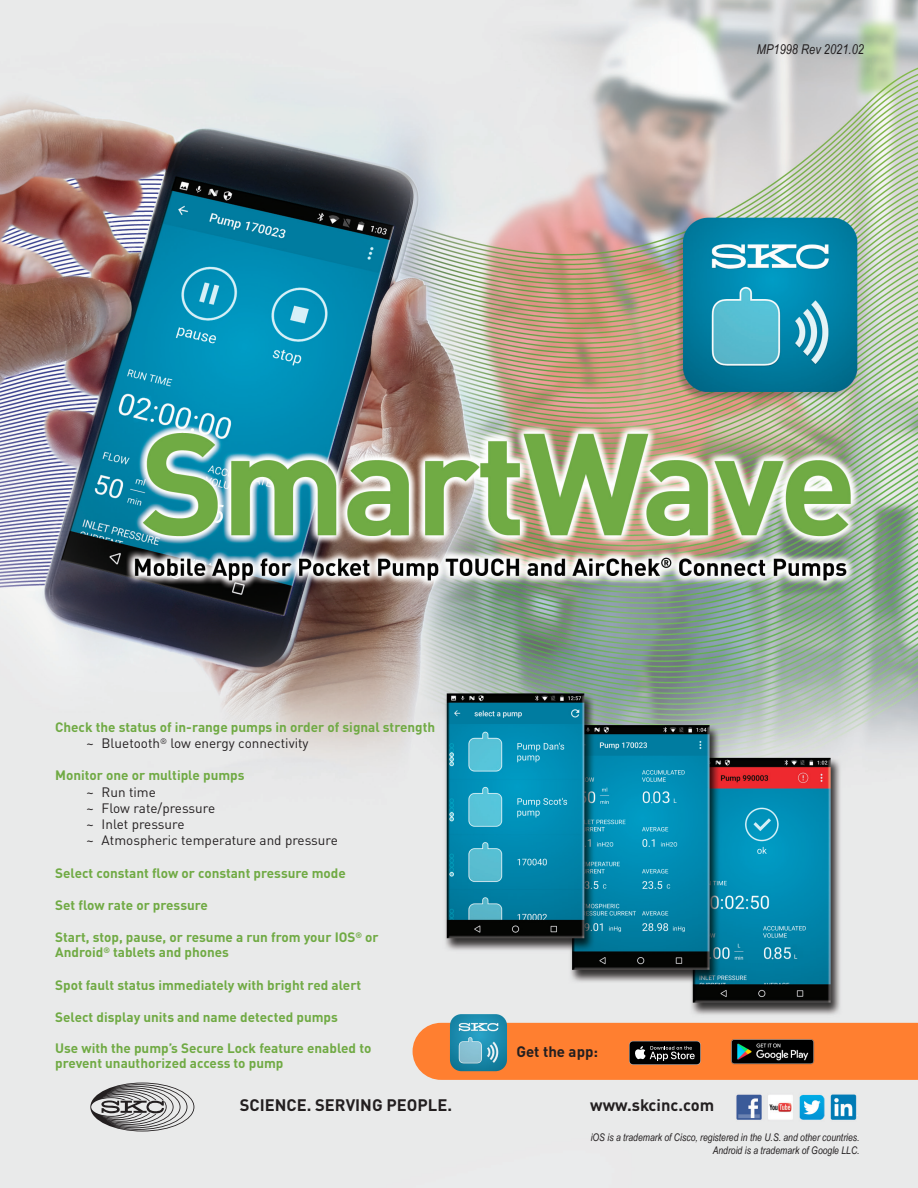
<style>
.page{position:relative;width:918px;height:1188px;background:#fff}
.page>*{position:absolute;margin:0;border:0;box-sizing:border-box;transform-origin:0 0}
.t1{font:700 16.5px "DIN Pro";color:#231f20}
.t2{font:700 15px "DIN Pro";color:#231f20}
.t3{font:700 13.5px/15px "DIN Pro";color:#70aa44}
.t4{font:13.5px/16.2px "DIN Pro";color:#231f20}
.t5{font:italic 13.5px "Arial Narrow";color:#231f20}
.t6{font:italic 10.5px/12.6px "Arial Narrow";color:#231f20;text-align:right}
.s1{font-weight:400;color:#231f20}
</style>
<div class="page">
<img style="left:0;top:0;width:918px;height:1188px">
<svg style="left:90px;top:1083px;width:104px;height:48px;background:#aaa9a9"></svg>
<svg style="left:413px;top:1023px;width:505px;height:57px;background:#e07432"></svg>
<img style="left:450px;top:1014px;width:57px;height:57px">
<p class="t5" style="left:757px;top:40px;width:109px">MP1998 Rev 2021.02</p>
<p class="t3" style="left:87px;top:717px;width:350px;line-height:16.2px;text-indent:-31px">Check the status of in-range pumps in order of signal strength <span class="s1">~ Bluetooth</span><sup>®</sup> <span class="s1">low energy connectivity</span></p>
<p class="t3" style="left:55px;top:766px;width:191px">Monitor one or multiple pumps</p>
<p class="t4" style="left:87px;top:783px;width:253px">~ Run time<br>~ Flow rate/pressure<br>~ Inlet pressure<br>~ Atmospheric temperature and pressure</p>
<p class="t3" style="left:55px;top:864px;width:292px">Select constant flow or constant pressure mode</p>
<p class="t3" style="left:55px;top:896px;width:154px">Set flow rate or pressure</p>
<p class="t3" style="left:55px;top:928px;width:325px">Start, stop, pause, or resume a run from your IOS<sup>®</sup> or<br>Android<sup>®</sup> tablets and phones</p>
<p class="t3" style="left:55px;top:976px;width:308px">Spot fault status immediately with bright red alert</p>
<p class="t3" style="left:55px;top:1008px;width:284px">Select display units and name detected pumps</p>
<p class="t3" style="left:55px;top:1039px;width:318px">Use with the pump’s Secure Lock feature enabled to prevent unauthorized access to pump</p>
<p class="t2" style="left:516px;top:1039px;width:83px">Get the app:</p>
<p class="t1" style="left:240px;top:1091px;width:214px">SCIENCE. SERVING PEOPLE.</p>
<p class="t1" style="left:590px;top:1091px;width:126px">www.skcinc.com</p>
<p class="t6" style="left:591px;top:1131px;width:270px">iOS is a trademark of Cisco, registered in the U.S. and other countries.<br>Android is a trademark of Google LLC.</p>
</div>
